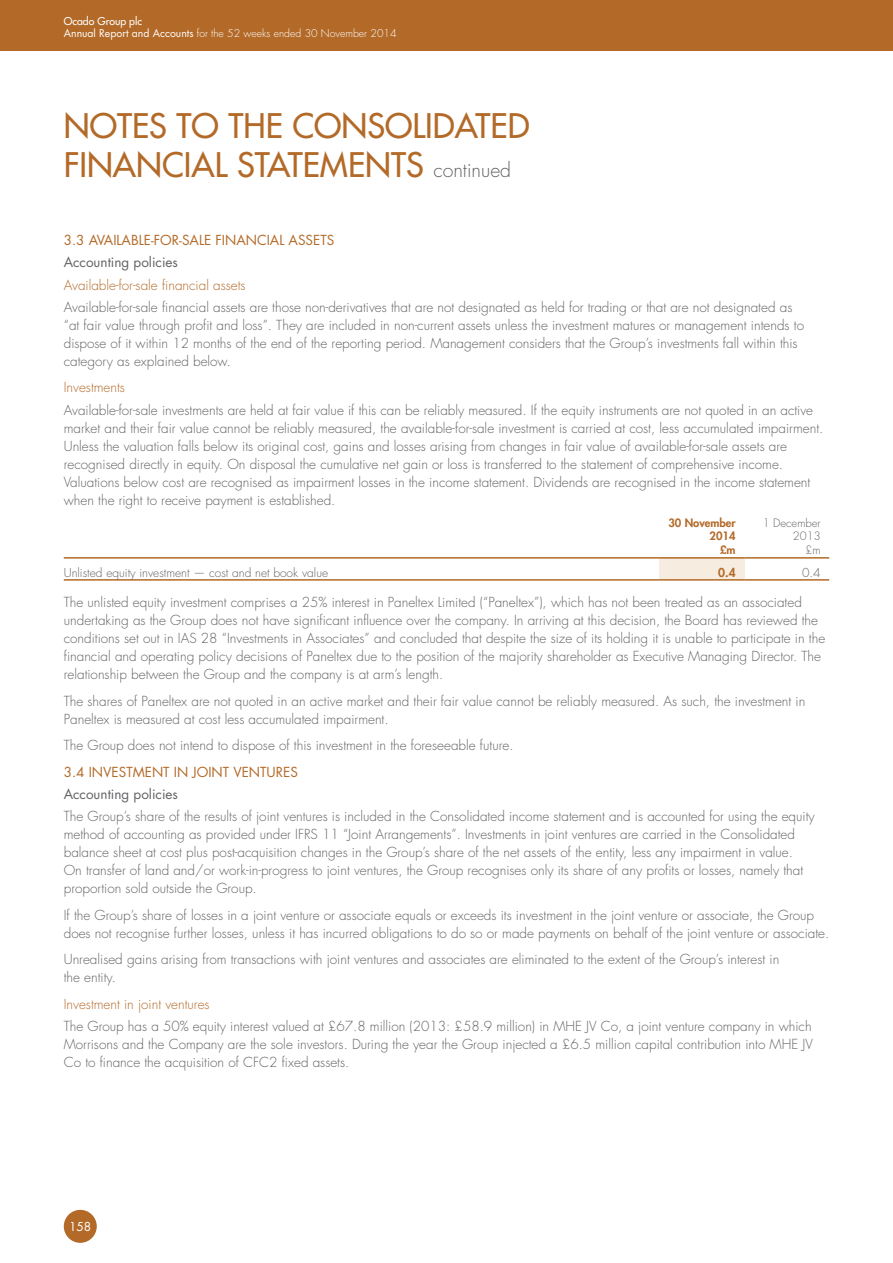
<style>
.page{position:relative;width:893px;height:1263px;background:#fff}
.page>*{position:absolute;margin:0;border:0;box-sizing:border-box;transform-origin:0 0}
.Notes-headingLevelOn{font:500 33px/39px "Futura Std";color:#b36a28}
.Notes-body{font:300 13.5px/18px "Futura Std";color:#636366}
.Notes-headingLevelFi{font:300 13.5px "Futura Std";color:#b36a28}
.Notes-headingLevelTh{font:13.5px "Futura Std";color:#b36a28}
.Notes-headingLevelFo{font:13.5px "Futura Std";color:#636366}
.TablePlainText{font:300 12px "Futura Std";color:#636366}
.t1{font:12px "Futura Std";color:#fff}
.TableDefault{font:800 12px "Futura Std";color:#b36a28}
.TableDefault-2{font:300 12px "Futura Std";color:#636366}
.TableHeader{font:800 11.25px/13.5px "Futura Std";color:#b36a28;text-align:right}
.TableHeader-2{font:300 11.25px/13.5px "Futura Std";color:#636366;text-align:right}
.t2{font:300 10.5px/12px "Futura Std";color:#fff}
.s1{font-weight:500}
.s2{font-weight:400}
.s3{font-weight:300;font-size:19.5px;color:#636366}
</style>
<div class="page">
<div style="left:64px;top:1210px;width:33px;height:33px;background:#b36a28;border-radius:50%"></div>
<div style="left:0;top:0;width:893px;height:51px;background:#b36a28"></div>
<div style="left:659px;top:558px;width:85px;height:22px;background:#f6ecdf"></div>
<hr style="left:64px;top:557px;width:595px;height:2px;background:#b36a28">
<hr style="left:659px;top:557px;width:85px;height:2px;background:#b36a28">
<hr style="left:744px;top:557px;width:85px;height:2px;background:#b36a28">
<hr style="left:659px;top:579px;width:85px;height:2px;background:#b36a28">
<hr style="left:744px;top:579px;width:85px;height:2px;background:#b36a28">
<hr style="left:64px;top:579px;width:595px;height:2px;background:#b36a28">
<p class="t2" style="left:64px;top:16px;width:334px"><span class="s1">Ocado Group plc<br></span><span class="s2">Annual Report and Accounts</span> for the 52 weeks ended 30 November 2014</p>
<p class="Notes-headingLevelOn" style="left:64px;top:106px;width:467px">NOTES TO THE CONSOLIDATED<br>FINANCIAL STATEMENTS <span class="s3">continued</span></p>
<p class="Notes-headingLevelTh" style="left:64px;top:231px;width:272px">3.3 AVAILABLE-FOR-SALE FINANCIAL ASSETS</p>
<p class="Notes-headingLevelFo" style="left:64px;top:254px;width:116px">Accounting policies</p>
<p class="Notes-headingLevelFi" style="left:64px;top:276px;width:183px">Available-for-sale financial assets</p>
<p class="Notes-body" style="left:64px;top:298px;width:742px">Available-for-sale financial assets are those non-derivatives that are not designated as held for trading or that are not designated as “at fair value through profit and loss”. They are included in non-current assets unless the investment matures or management intends to dispose of it within 12 months of the end of the reporting period. Management considers that the Group’s investments fall within this category as explained below.</p>
<p class="Notes-headingLevelFi" style="left:64px;top:379px;width:63px">Investments</p>
<p class="Notes-body" style="left:64px;top:401px;width:761px">Available-for-sale investments are held at fair value if this can be reliably measured. If the equity instruments are not quoted in an active market and their fair value cannot be reliably measured, the available-for-sale investment is carried at cost, less accumulated impairment.<br>Unless the valuation falls below its original cost, gains and losses arising from changes in fair value of available-for-sale assets are recognised directly in equity. On disposal the cumulative net gain or loss is transferred to the statement of comprehensive income.<br>Valuations below cost are recognised as impairment losses in the income statement. Dividends are recognised in the income statement when the right to receive payment is established.</p>
<p class="TableHeader" style="left:668px;top:516px;width:69px">30 November<br>2014</p>
<p class="TableHeader" style="left:720px;top:543px;width:17px">£m</p>
<p class="TableHeader-2" style="left:763px;top:516px;width:59px">1 December<br>2013</p>
<p class="TableHeader-2" style="left:805px;top:543px;width:17px">£m</p>
<p class="TablePlainText" style="left:64px;top:565px;width:266px">Unlisted equity investment — cost and net book value</p>
<p class="TableDefault" style="left:718px;top:565px;width:19px">0.4</p>
<p class="TableDefault-2" style="left:802px;top:565px;width:20px">0.4</p>
<p class="Notes-body" style="left:64px;top:594px;width:763px">The unlisted equity investment comprises a 25% interest in Paneltex Limited (“Paneltex”), which has not been treated as an associated undertaking as the Group does not have significant influence over the company. In arriving at this decision, the Board has reviewed the conditions set out in IAS 28 “Investments in Associates” and concluded that despite the size of its holding it is unable to participate in the financial and operating policy decisions of Paneltex due to the position of the majority shareholder as Executive Managing Director. The relationship between the Group and the company is at arm’s length.</p>
<p class="Notes-body" style="left:64px;top:692px;width:743px">The shares of Paneltex are not quoted in an active market and their fair value cannot be reliably measured. As such, the investment in<br>Paneltex is measured at cost less accumulated impairment.</p>
<p class="Notes-body" style="left:64px;top:737px;width:451px">The Group does not intend to dispose of this investment in the foreseeable future.</p>
<p class="Notes-headingLevelTh" style="left:64px;top:763px;width:236px">3.4 INVESTMENT IN JOINT VENTURES</p>
<p class="Notes-headingLevelFo" style="left:64px;top:785px;width:116px">Accounting policies</p>
<p class="Notes-body" style="left:64px;top:808px;width:752px">The Group’s share of the results of joint ventures is included in the Consolidated income statement and is accounted for using the equity method of accounting as provided under IFRS 11 “Joint Arrangements”. Investments in joint ventures are carried in the Consolidated balance sheet at cost plus post-acquisition changes in the Group’s share of the net assets of the entity, less any impairment in value.<br>On transfer of land and/or work-in-progress to joint ventures, the Group recognises only its share of any profits or losses, namely that proportion sold outside the Group.</p>
<p class="Notes-body" style="left:64px;top:906px;width:767px">If the Group’s share of losses in a joint venture or associate equals or exceeds its investment in the joint venture or associate, the Group does not recognise further losses, unless it has incurred obligations to do so or made payments on behalf of the joint venture or associate.</p>
<p class="Notes-body" style="left:64px;top:951px;width:717px">Unrealised gains arising from transactions with joint ventures and associates are eliminated to the extent of the Group’s interest in the entity.</p>
<p class="Notes-headingLevelFi" style="left:64px;top:995px;width:147px">Investment in joint ventures</p>
<p class="Notes-body" style="left:64px;top:1017px;width:750px;text-align:justify">The Group has a 50% equity interest valued at £67.8 million (2013: £58.9 million) in MHE JV Co, a joint venture company in which Morrisons and the Company are the sole investors. During the year the Group injected a £6.5 million capital contribution into MHE JV Co to finance the acquisition of CFC2 fixed assets.</p>
<p class="t1" style="left:69px;top:1219px;width:24px">158</p>
</div>
